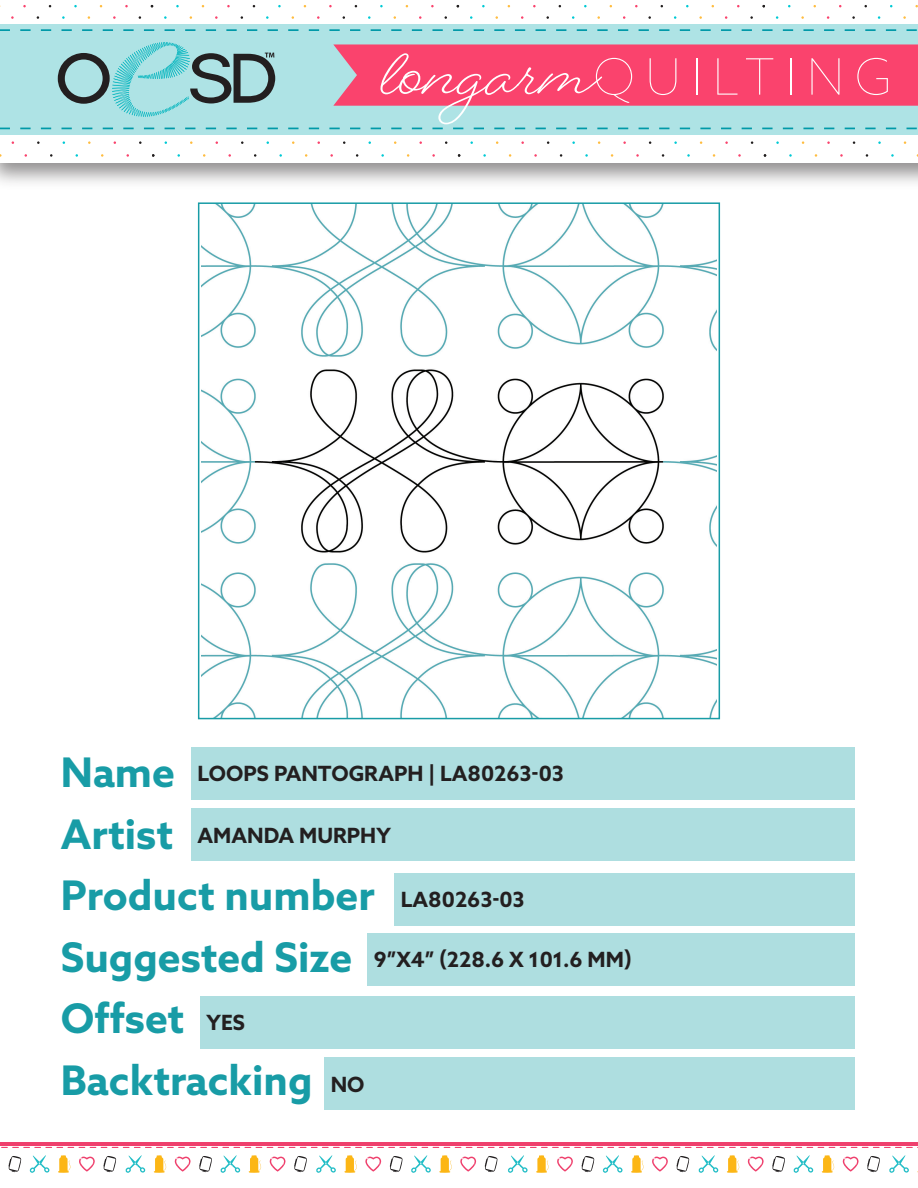
<style>
.page{position:relative;width:918px;height:1188px;background:#fff}
.page>*{position:absolute;margin:0;border:0;box-sizing:border-box;transform-origin:0 0}
.t1{font:100 50.25px "Azo Sans";letter-spacing:.2em;color:#fff}
.t2{font:700 40.8px/61.5px "Azo Sans";color:#189ca6}
.t3{font:700 21px "Azo Sans";color:#231f20}
</style>
<div class="page">
<img style="left:201px;top:205px;width:516px;height:511px">
<div style="left:198px;top:202px;width:522px;height:517px;border:2px solid #189ca6"></div>
<div style="left:0;top:24px;width:918px;height:110px;background:#aee3e5"></div>
<svg style="left:0;top:29px;width:917px;height:2px"></svg>
<svg style="left:0;top:128px;width:330px;height:2px"></svg>
<svg style="left:57px;top:42px;width:219px;height:75px"></svg>
<svg style="left:330px;top:44px;width:588px;height:86px"></svg>
<svg style="left:8px;top:1156px;width:13px;height:16px"></svg>
<svg style="left:58px;top:1155px;width:13px;height:18px"></svg>
<svg style="left:79px;top:1157px;width:16px;height:15px"></svg>
<svg style="left:30px;top:1155px;width:19px;height:18px"></svg>
<svg style="left:103px;top:1156px;width:13px;height:16px"></svg>
<svg style="left:154px;top:1155px;width:12px;height:18px"></svg>
<svg style="left:175px;top:1157px;width:16px;height:15px"></svg>
<svg style="left:126px;top:1155px;width:19px;height:18px"></svg>
<svg style="left:199px;top:1156px;width:13px;height:16px"></svg>
<svg style="left:248px;top:1155px;width:13px;height:18px"></svg>
<svg style="left:270px;top:1157px;width:16px;height:15px"></svg>
<svg style="left:221px;top:1155px;width:19px;height:18px"></svg>
<svg style="left:294px;top:1156px;width:13px;height:16px"></svg>
<svg style="left:344px;top:1155px;width:13px;height:18px"></svg>
<svg style="left:365px;top:1157px;width:16px;height:15px"></svg>
<svg style="left:316px;top:1155px;width:20px;height:18px"></svg>
<svg style="left:390px;top:1156px;width:13px;height:16px"></svg>
<svg style="left:439px;top:1155px;width:13px;height:18px"></svg>
<svg style="left:460px;top:1157px;width:16px;height:15px"></svg>
<svg style="left:411px;top:1155px;width:20px;height:18px"></svg>
<svg style="left:485px;top:1156px;width:13px;height:16px"></svg>
<hr style="left:0;top:1142px;width:502px;height:3px;background:#ef406d">
<svg style="left:1px;top:1147px;width:494px;height:1px"></svg>
<svg style="left:536px;top:1155px;width:13px;height:18px"></svg>
<svg style="left:557px;top:1157px;width:16px;height:15px"></svg>
<svg style="left:508px;top:1155px;width:20px;height:18px"></svg>
<svg style="left:581px;top:1156px;width:13px;height:16px"></svg>
<svg style="left:631px;top:1155px;width:13px;height:18px"></svg>
<svg style="left:652px;top:1157px;width:16px;height:15px"></svg>
<svg style="left:603px;top:1155px;width:20px;height:18px"></svg>
<svg style="left:676px;top:1156px;width:13px;height:16px"></svg>
<svg style="left:727px;top:1155px;width:12px;height:18px"></svg>
<svg style="left:748px;top:1157px;width:16px;height:15px"></svg>
<svg style="left:699px;top:1155px;width:19px;height:18px"></svg>
<svg style="left:772px;top:1156px;width:13px;height:16px"></svg>
<svg style="left:822px;top:1155px;width:12px;height:18px"></svg>
<svg style="left:843px;top:1157px;width:16px;height:15px"></svg>
<svg style="left:794px;top:1155px;width:19px;height:18px"></svg>
<svg style="left:867px;top:1156px;width:13px;height:16px"></svg>
<svg style="left:889px;top:1155px;width:20px;height:18px"></svg>
<hr style="left:500px;top:1142px;width:418px;height:3px;background:#ef406d">
<svg style="left:499px;top:1147px;width:419px;height:1px"></svg>
<div style="left:191px;top:747px;width:664px;height:53px;background:#aedee0"></div>
<div style="left:191px;top:808px;width:664px;height:53px;background:#aedee0"></div>
<div style="left:394px;top:873px;width:461px;height:52px;background:#aedee0"></div>
<div style="left:367px;top:933px;width:488px;height:52px;background:#aedee0"></div>
<div style="left:200px;top:996px;width:655px;height:52px;background:#aedee0"></div>
<div style="left:324px;top:1057px;width:531px;height:53px;background:#aedee0"></div>
<h1 class="t1" style="left:593px;top:45px;width:300px">QUILTING</h1>
<h2 class="t2" style="left:61px;top:741px;width:315px">Name<br>Artist<br>Product number<br>Suggested Size<br>Offset<br>Backtracking</h2>
<p class="t3" style="left:198px;top:760px;width:368px">LOOPS PANTOGRAPH | LA80263-03</p>
<p class="t3" style="left:198px;top:822px;width:195px">AMANDA MURPHY</p>
<p class="t3" style="left:401px;top:886px;width:125px">LA80263-03</p>
<p class="t3" style="left:374px;top:946px;width:259px">9”X4” (228.6 X 101.6 MM)</p>
<p class="t3" style="left:207px;top:1009px;width:40px">YES</p>
<p class="t3" style="left:331px;top:1070px;width:35px">NO</p>
</div>
